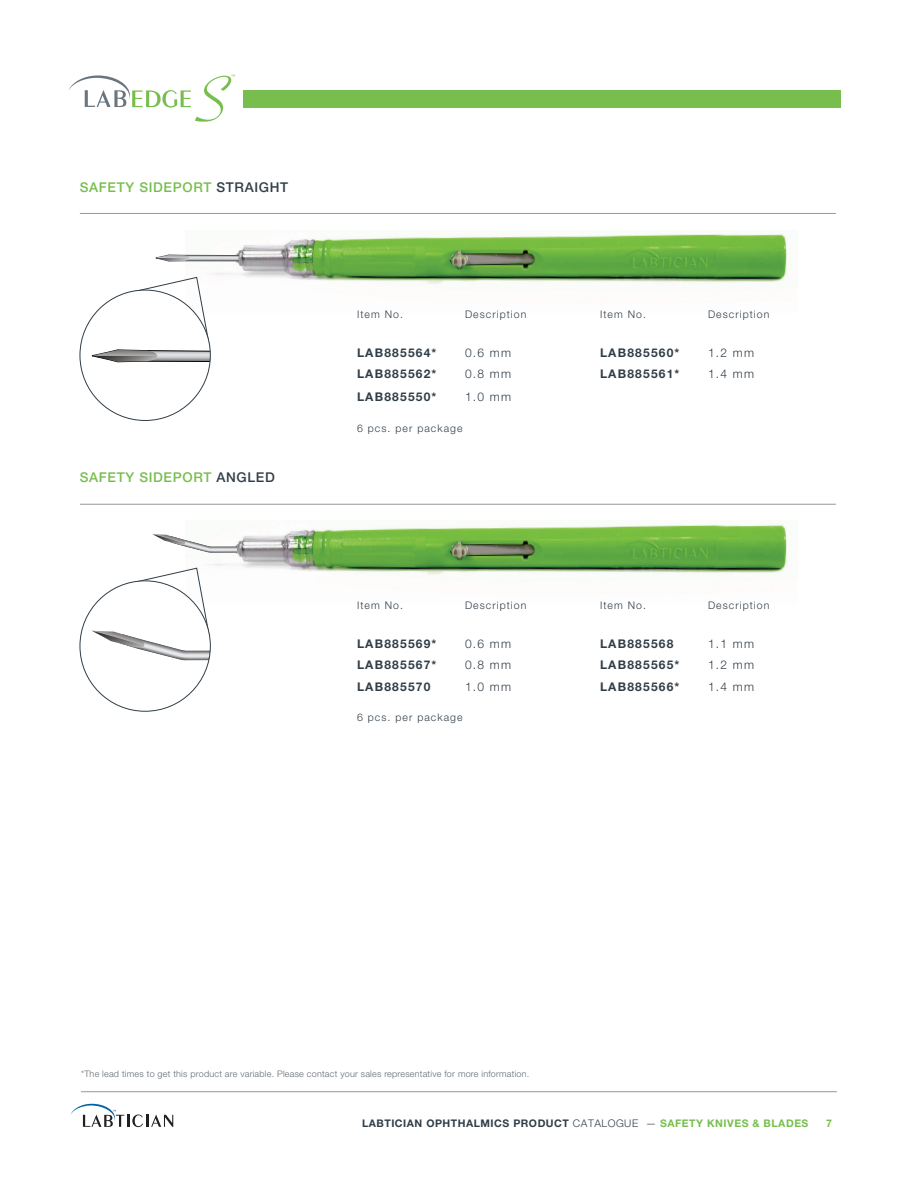
<style>
.page{position:relative;width:918px;height:1188px;background:#fff}
.page>*{position:absolute;margin:0;border:0;box-sizing:border-box;transform-origin:0 0}
.t1{font:500 13.5px "Helvetica Neue LT Std";letter-spacing:.05em;color:#77be4e}
.t2{font:700 12px "Helvetica Neue LT Std";letter-spacing:.1em;color:#313e48}
.t3{font:300 12px "Helvetica Neue LT Std";letter-spacing:.1em;color:#313e48}
.t4{font:300 10.5px "Helvetica Neue LT Std";letter-spacing:.1em;color:#313e48}
.t5{font:700 10.5px "Helvetica Neue LT Std";letter-spacing:.05em;color:#313e48}
.t6{font:700 10.5px "Helvetica Neue LT Std";color:#77be4e}
.t7{font:300 9px "Helvetica Neue LT Std";letter-spacing:.025em;color:#616a72}
.s1{color:#313e48}
.s2{font-weight:300}
.s3{color:#77be4e}
</style>
<div class="page">
<hr style="left:81px;top:1091px;width:756px;height:1px;background:#94989f">
<svg style="left:70px;top:1104px;width:103px;height:23px"></svg>
<div style="left:243px;top:90px;width:598px;height:18px;background:#77be4e"></div>
<svg style="left:68px;top:74px;width:167px;height:48px"></svg>
<img style="left:185px;top:234px;width:602px;height:50px">
<hr style="left:80px;top:213px;width:756px;height:1px;background:#94989f">
<svg style="left:90px;top:277px;width:120px;height:85px"></svg>
<svg style="left:155px;top:255px;width:83px;height:6px"></svg>
<img style="left:195px;top:524px;width:592px;height:51px">
<hr style="left:80px;top:504px;width:756px;height:1px;background:#94989f">
<svg style="left:152px;top:534px;width:84px;height:19px"></svg>
<svg style="left:91px;top:568px;width:119px;height:92px"></svg>
<p class="t1" style="left:80px;top:179px;width:210px">SAFETY SIDEPORT <span class="s1">STRAIGHT</span></p>
<p class="t1" style="left:80px;top:470px;width:196px">SAFETY SIDEPORT <span class="s1">ANGLED</span></p>
<p class="t4" style="left:357px;top:308px;width:48px">Item No.</p>
<p class="t4" style="left:465px;top:308px;width:63px">Description</p>
<p class="t4" style="left:600px;top:308px;width:48px">Item No.</p>
<p class="t4" style="left:708px;top:308px;width:63px">Description</p>
<p class="t2" style="left:357px;top:345px;width:81px">LAB885564*</p>
<p class="t3" style="left:465px;top:345px;width:48px">0.6 mm</p>
<p class="t2" style="left:600px;top:345px;width:81px">LAB885560*</p>
<p class="t3" style="left:708px;top:345px;width:48px">1.2 mm</p>
<p class="t2" style="left:357px;top:367px;width:81px">LAB885562*</p>
<p class="t3" style="left:465px;top:367px;width:48px">0.8 mm</p>
<p class="t2" style="left:600px;top:367px;width:81px">LAB885561*</p>
<p class="t3" style="left:708px;top:367px;width:48px">1.4 mm</p>
<p class="t2" style="left:357px;top:389px;width:81px">LAB885550*</p>
<p class="t3" style="left:465px;top:390px;width:48px">1.0 mm</p>
<p class="t4" style="left:357px;top:422px;width:107px">6 pcs. per package</p>
<p class="t4" style="left:357px;top:599px;width:48px">Item No.</p>
<p class="t4" style="left:465px;top:599px;width:63px">Description</p>
<p class="t4" style="left:600px;top:599px;width:48px">Item No.</p>
<p class="t4" style="left:708px;top:599px;width:63px">Description</p>
<p class="t2" style="left:357px;top:636px;width:81px">LAB885569*</p>
<p class="t3" style="left:465px;top:636px;width:48px">0.6 mm</p>
<p class="t2" style="left:600px;top:636px;width:75px">LAB885568</p>
<p class="t3" style="left:708px;top:636px;width:48px">1.1 mm</p>
<p class="t2" style="left:357px;top:658px;width:81px">LAB885567*</p>
<p class="t3" style="left:465px;top:658px;width:48px">0.8 mm</p>
<p class="t2" style="left:600px;top:658px;width:81px">LAB885565*</p>
<p class="t3" style="left:708px;top:658px;width:48px">1.2 mm</p>
<p class="t2" style="left:357px;top:679px;width:75px">LAB885570</p>
<p class="t3" style="left:465px;top:679px;width:48px">1.0 mm</p>
<p class="t2" style="left:600px;top:679px;width:81px">LAB885566*</p>
<p class="t3" style="left:708px;top:679px;width:48px">1.4 mm</p>
<p class="t4" style="left:357px;top:711px;width:107px">6 pcs. per package</p>
<p class="t7" style="left:81px;top:1068px;width:450px">*The lead times to get this product are variable. Please contact your sales representative for more information.</p>
<p class="t5" style="left:362px;top:1117px;width:448px">LABTICIAN OPHTHALMICS PRODUCT <span class="s2">CATALOGUE —</span> <span class="s3">SAFETY KNIVES &amp; BLADES</span></p>
<p class="t6" style="left:826px;top:1117px;width:7px">7</p>
</div>
